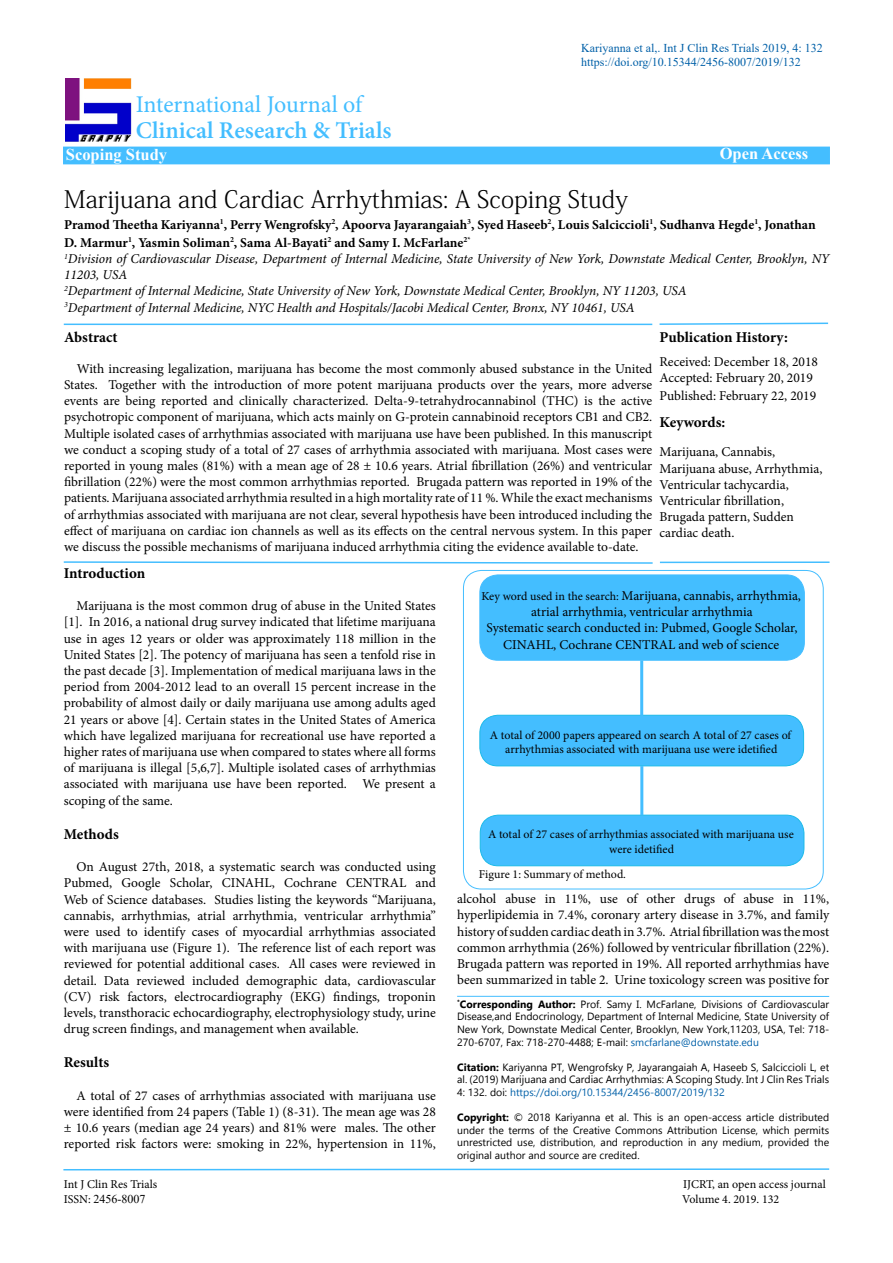
<style>
.page{position:relative;width:893px;height:1263px;background:#fff}
.page>*{position:absolute;margin:0;border:0;box-sizing:border-box;transform-origin:0 0}
.t1{font:24px "Adobe Fangsong Std";color:#000}
.t2{font:600 24px "Minion Pro";color:#44beff}
.t3{font:24px "Minion Pro";letter-spacing:-.005em;color:#44beff}
.t4{font:700 16.5px "Times New Roman";color:#fff}
.t5{font:700 15px "Minion Pro";letter-spacing:-.005em;color:#000}
.t6{font:13.5px/16.2px "Minion Pro";color:#000;text-align:justify}
.t7{font:italic 13.5px/16.2px "Minion Pro";letter-spacing:-.005em;color:#000}
.t8{font:700 13.5px/18px "Minion Pro";color:#000}
.t9{font:12px/14.4px "Minion Pro";color:#000;text-align:center}
.t10{font:12px/14.4px "Times New Roman";color:#0060a8}
.t11{font:12px "Times New Roman";color:#000}
.t12{font:10.5px/12.6px "Gadugi";color:#000;text-align:justify}
.s1{font-size:12px}
.s2{font-weight:700}
.s3{color:#0060a8}
.s4{font-family:"Minion Pro"}
</style>
<div class="page">
<svg style="left:63px;top:1168px;width:767px;height:3px"></svg>
<div style="left:63px;top:147px;width:767px;height:17px;background:#44beff"></div>
<hr style="left:64px;top:324px;width:588px;height:1px;background:#44beff">
<hr style="left:457px;top:996px;width:372px;height:1px;background:#44beff">
<hr style="left:660px;top:561px;width:169px;height:2px;background:#44beff">
<img style="left:66px;top:78px;width:66px;height:63px">
<svg style="left:659px;top:322px;width:170px;height:3px"></svg>
<svg style="left:63px;top:561px;width:590px;height:3px"></svg>
<div style="left:480px;top:575px;width:324px;height:85px;background:#44beff;border-radius:18px"></div>
<div style="left:480px;top:575px;width:324px;height:85px;border:1px solid #44beff;border-radius:18px"></div>
<div style="left:480px;top:715px;width:324px;height:51px;background:#44beff;border-radius:18px"></div>
<div style="left:480px;top:715px;width:324px;height:51px;border:1px solid #1cbae8;border-radius:18px"></div>
<div style="left:480px;top:815px;width:324px;height:51px;background:#44beff;border-radius:18px"></div>
<div style="left:480px;top:815px;width:324px;height:51px;border:1px solid #1cbae8;border-radius:18px"></div>
<div style="left:463px;top:570px;width:360px;height:319px;border:1px solid #44beff;border-radius:18px"></div>
<hr style="left:640px;top:660px;width:3px;height:56px;background:#44beff">
<hr style="left:640px;top:766px;width:3px;height:49px;background:#44beff">
<h1 class="t3" style="left:136px;top:88px;width:228px">International Journal of</h1>
<h1 class="t2" style="left:136px;top:113px;width:257px">Clinical Research &amp; Trials</h1>
<p class="t10" style="left:581px;top:40px;width:243px">Kariyanna et al,. Int J Clin Res Trials 2019, 4: 132 https://doi.org/10.15344/2456-8007/2019/132</p>
<p class="t4" style="left:66px;top:143px;width:103px">Scoping Study</p>
<p class="t4" style="left:720px;top:142px;width:90px">Open Access</p>
<h1 class="t1" style="left:64px;top:185px;width:565px">Marijuana and Cardiac Arrhythmias: A Scoping Study</h1>
<p class="t8" style="left:64px;top:215px;width:753px">Pramod Theetha Kariyanna<sup>1</sup>, Perry Wengrofsky<sup>2</sup>, Apoorva Jayarangaiah<sup>3</sup>, Syed Haseeb<sup>2</sup>, Louis Salciccioli<sup>1</sup>, Sudhanva Hegde<sup>1</sup>, Jonathan<br>D. Marmur<sup>1</sup>, Yasmin Soliman<sup>2</sup>, Sama Al-Bayati<sup>2</sup> and Samy I. McFarlane<sup>2*</sup></p>
<p class="t7" style="left:64px;top:251px;width:767px"><sup>1</sup>Division of Cardiovascular Disease, Department of Internal Medicine, State University of New York, Downstate Medical Center, Brooklyn, NY 11203, USA<br><sup>2</sup>Department of Internal Medicine, State University of New York, Downstate Medical Center, Brooklyn, NY 11203, USA<br><sup>3</sup>Department of Internal Medicine, NYC Health and Hospitals/Jacobi Medical Center, Bronx, NY 10461, USA</p>
<p class="t5" style="left:64px;top:326px;width:55px">Abstract</p>
<p class="t6" style="left:64px;top:360px;width:590px;text-indent:13px">With increasing legalization, marijuana has become the most commonly abused substance in the United States. Together with the introduction of more potent marijuana products over the years, more adverse events are being reported and clinically characterized. Delta-9-tetrahydrocannabinol (THC) is the active psychotropic component of marijuana, which acts mainly on G-protein cannabinoid receptors CB1 and CB2.<br>Multiple isolated cases of arrhythmias associated with marijuana use have been published. In this manuscript we conduct a scoping study of a total of 27 cases of arrhythmia associated with marijuana. Most cases were reported in young males (81%) with a mean age of 28 ± 10.6 years. Atrial fibrillation (26%) and ventricular fibrillation (22%) were the most common arrhythmias reported. Brugada pattern was reported in 19% of the patients. Marijuana associated arrhythmia resulted in a high mortality rate of 11 %. While the exact mechanisms of arrhythmias associated with marijuana are not clear, several hypothesis have been introduced including the effect of marijuana on cardiac ion channels as well as its effects on the central nervous system. In this paper we discuss the possible mechanisms of marijuana induced arrhythmia citing the evidence available to-date.</p>
<p class="t6" style="left:481px;top:588px;width:321px;text-align:center"><span class="s1">Key word used in the search:</span> Marijuana, cannabis, arrhythmia, atrial arrhythmia, ventricular arrhythmia<br>Systematic search conducted in: Pubmed, Google Scholar, CINAHL, Cochrane CENTRAL and web of science</p>
<p class="t5" style="left:659px;top:326px;width:130px">Publication History:</p>
<p class="t6" style="left:659px;top:353px;width:160px">Received: December 18, 2018<br>Accepted: February 20, 2019</p>
<p class="t6" style="left:659px;top:387px;width:158px">Published: February 22, 2019</p>
<p class="t5" style="left:659px;top:411px;width:67px">Keywords:</p>
<p class="t6" style="left:659px;top:444px;width:164px;text-align:left">Marijuana, Cannabis,<br>Marijuana abuse, Arrhythmia,<br>Ventricular tachycardia,<br>Ventricular fibrillation,<br>Brugada pattern, Sudden cardiac death.</p>
<p class="t5" style="left:64px;top:562px;width:83px">Introduction</p>
<p class="t6" style="left:64px;top:598px;width:374px;text-indent:13px">Marijuana is the most common drug of abuse in the United States [1]. In 2016, a national drug survey indicated that lifetime marijuana use in ages 12 years or older was approximately 118 million in the United States [2]. The potency of marijuana has seen a tenfold rise in the past decade [3]. Implementation of medical marijuana laws in the period from 2004-2012 lead to an overall 15 percent increase in the probability of almost daily or daily marijuana use among adults aged 21 years or above [4]. Certain states in the United States of America which have legalized marijuana for recreational use have reported a higher rates of marijuana use when compared to states where all forms of marijuana is illegal [5,6,7]. Multiple isolated cases of arrhythmias associated with marijuana use have been reported. We present a scoping of the same.</p>
<p class="t5" style="left:64px;top:823px;width:56px">Methods</p>
<p class="t6" style="left:64px;top:859px;width:374px;text-indent:13px">On August 27th, 2018, a systematic search was conducted using Pubmed, Google Scholar, CINAHL, Cochrane CENTRAL and Web of Science databases. Studies listing the keywords “Marijuana, cannabis, arrhythmias, atrial arrhythmia, ventricular arrhythmia” were used to identify cases of myocardial arrhythmias associated with marijuana use (Figure 1). The reference list of each report was reviewed for potential additional cases. All cases were reviewed in detail. Data reviewed included demographic data, cardiovascular (CV) risk factors, electrocardiography (EKG) findings, troponin levels, transthoracic echocardiography, electrophysiology study, urine drug screen findings, and management when available.</p>
<p class="t5" style="left:64px;top:1052px;width:47px">Results</p>
<p class="t6" style="left:64px;top:1087px;width:374px;text-indent:13px">A total of 27 cases of arrhythmias associated with marijuana use were identified from 24 papers (Table 1) (8-31). The mean age was 28 ± 10.6 years (median age 24 years) and 81% were males. The other reported risk factors were: smoking in 22%, hypertension in 11%,</p>
<p class="t9" style="left:490px;top:727px;width:303px">A total of 2000 papers appeared on search A total of 27 cases of arrhythmias associated with marijuana use were idetified</p>
<p class="t9" style="left:488px;top:827px;width:307px">A total of 27 cases of arrhythmias associated with marijuana use were idetified</p>
<p class="t9" style="left:479px;top:867px;width:149px">Figure 1: Summary of method.</p>
<p class="t6" style="left:457px;top:891px;width:374px">alcohol abuse in 11%, use of other drugs of abuse in 11%, hyperlipidemia in 7.4%, coronary artery disease in 3.7%, and family history of sudden cardiac death in 3.7%. Atrial fibrillation was the most common arrhythmia (26%) followed by ventricular fibrillation (22%).<br>Brugada pattern was reported in 19%. All reported arrhythmias have been summarized in table 2. Urine toxicology screen was positive for</p>
<p class="t12" style="left:457px;top:998px;width:374px"><sup>*</sup><span class="s2">Corresponding Author:</span> Prof. Samy I. McFarlane, Divisions of Cardiovascular Disease,and Endocrinology, Department of Internal Medicine, State University of New York, Downstate Medical Center, Brooklyn, New York,11203, USA, Tel: 718- 270-6707, Fax: 718-270-4488; E-mail: <span class="s3">smcfarlane@downstate.edu</span></p>
<p class="t12" style="left:457px;top:1061px;width:374px"><span class="s2">Citation:</span> Kariyanna PT, Wengrofsky P, Jayarangaiah A, Haseeb S, Salciccioli L, et al. (2019) Marijuana and Cardiac Arrhythmias: A Scoping Study. Int J Clin Res Trials 4: 132. doi: <span class="s3">https://doi.org/10.15344/2456-8007/2019/132</span></p>
<p class="t12" style="left:457px;top:1111px;width:374px"><span class="s2">Copyright:</span> © 2018 Kariyanna et al. This is an open-access article distributed under the terms of the Creative Commons Attribution License, which permits unrestricted use, distribution, and reproduction in any medium, provided the original author and source are credited.</p>
<p class="t9" style="left:64px;top:1177px;width:95px">Int J Clin Res Trials</p>
<p class="t9" style="left:683px;top:1177px;width:144px">IJCRT, an open access journal</p>
<p class="t11" style="left:64px;top:1190px;width:83px"><span class="s4">ISSN:</span> 2456-8007</p>
<p class="t9" style="left:682px;top:1191px;width:99px">Volume 4. 2019. 132</p>
</div>
